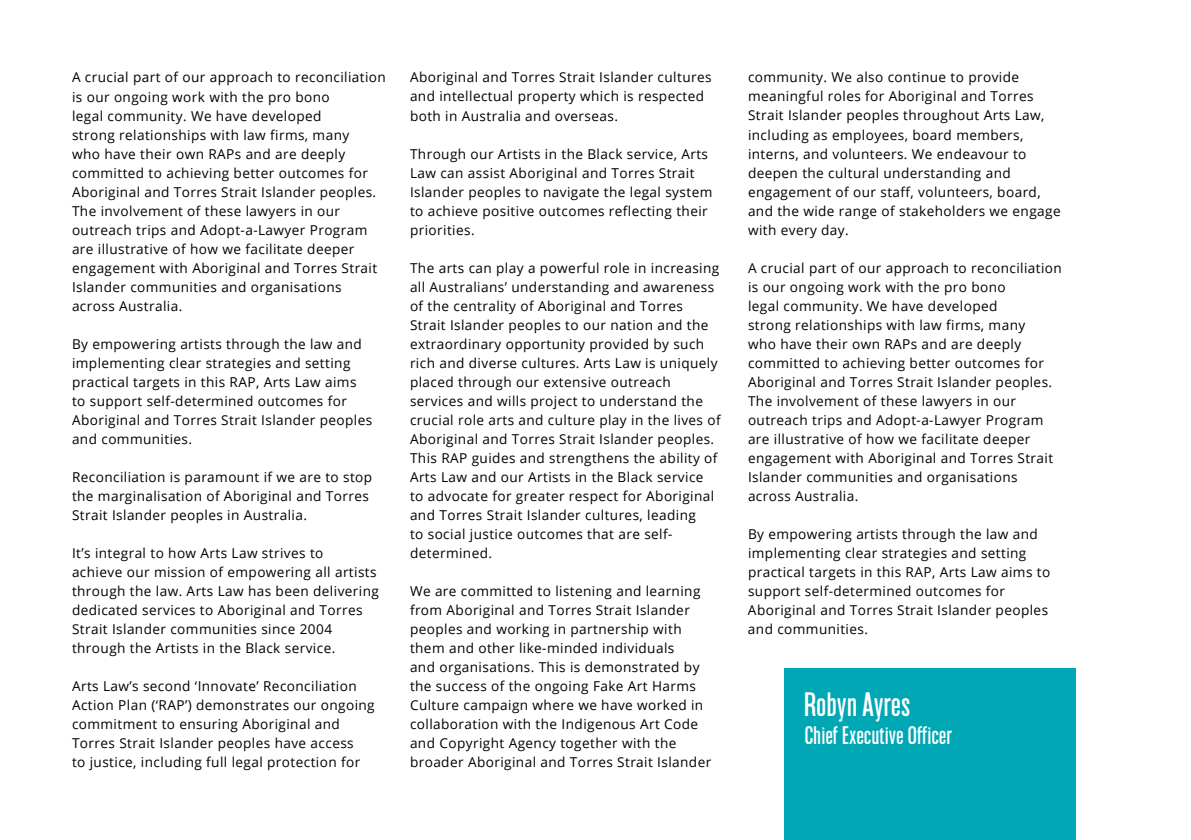
<style>
.page{position:relative;width:1191px;height:840px;background:#fff}
.page>*{position:absolute;margin:0;border:0;box-sizing:border-box;transform-origin:0 0}
.t1{font:32px "Americana";color:#fff}
.t2{font:24px "Americana";color:#fff}
.t3{font:13.6px/19px "Open Sans";letter-spacing:.03em;color:#000}
</style>
<div class="page">
<div style="left:783px;top:667px;width:292px;height:172px;background:#00a7b5"></div>
<p class="t3" style="left:72px;top:68px;width:315px">A crucial part of our approach to reconciliation is our ongoing work with the pro bono<br>legal community. We have developed<br>strong relationships with law firms, many<br>who have their own RAPs and are deeply committed to achieving better outcomes for Aboriginal and Torres Strait Islander peoples.<br>The involvement of these lawyers in our outreach trips and Adopt-a-Lawyer Program are illustrative of how we facilitate deeper engagement with Aboriginal and Torres Strait Islander communities and organisations across Australia.</p>
<p class="t3" style="left:72px;top:334px;width:302px">By empowering artists through the law and implementing clear strategies and setting practical targets in this RAP, Arts Law aims to support self-determined outcomes for Aboriginal and Torres Strait Islander peoples and communities.</p>
<p class="t3" style="left:72px;top:467px;width:302px">Reconciliation is paramount if we are to stop the marginalisation of Aboriginal and Torres<br>Strait Islander peoples in Australia.</p>
<p class="t3" style="left:72px;top:543px;width:308px">It’s integral to how Arts Law strives to<br>achieve our mission of empowering all artists through the law. Arts Law has been delivering dedicated services to Aboriginal and Torres Strait Islander communities since 2004 through the Artists in the Black service.</p>
<p class="t3" style="left:72px;top:676px;width:304px">Arts Law’s second ‘Innovate’ Reconciliation Action Plan (‘RAP’) demonstrates our ongoing commitment to ensuring Aboriginal and Torres Strait Islander peoples have access<br>to justice, including full legal protection for</p>
<p class="t3" style="left:410px;top:68px;width:303px">Aboriginal and Torres Strait Islander cultures and intellectual property which is respected both in Australia and overseas.</p>
<p class="t3" style="left:410px;top:144px;width:304px">Through our Artists in the Black service, Arts Law can assist Aboriginal and Torres Strait Islander peoples to navigate the legal system to achieve positive outcomes reflecting their priorities.</p>
<p class="t3" style="left:410px;top:258px;width:312px">The arts can play a powerful role in increasing all Australians’ understanding and awareness of the centrality of Aboriginal and Torres Strait Islander peoples to our nation and the extraordinary opportunity provided by such rich and diverse cultures. Arts Law is uniquely placed through our extensive outreach services and wills project to understand the crucial role arts and culture play in the lives of Aboriginal and Torres Strait Islander peoples.<br>This RAP guides and strengthens the ability of Arts Law and our Artists in the Black service<br>to advocate for greater respect for Aboriginal and Torres Strait Islander cultures, leading<br>to social justice outcomes that are self&shy;determined.</p>
<p class="t3" style="left:410px;top:581px;width:303px">We are committed to listening and learning from Aboriginal and Torres Strait Islander peoples and working in partnership with them and other like-minded individuals<br>and organisations. This is demonstrated by the success of the ongoing Fake Art Harms Culture campaign where we have worked in collaboration with the Indigenous Art Code and Copyright Agency together with the broader Aboriginal and Torres Strait Islander</p>
<p class="t3" style="left:748px;top:68px;width:314px">community. We also continue to provide meaningful roles for Aboriginal and Torres Strait Islander peoples throughout Arts Law, including as employees, board members, interns, and volunteers. We endeavour to deepen the cultural understanding and engagement of our staff, volunteers, board, and the wide range of stakeholders we engage with every day.</p>
<p class="t3" style="left:748px;top:258px;width:315px">A crucial part of our approach to reconciliation is our ongoing work with the pro bono<br>legal community. We have developed<br>strong relationships with law firms, many<br>who have their own RAPs and are deeply committed to achieving better outcomes for Aboriginal and Torres Strait Islander peoples.<br>The involvement of these lawyers in our outreach trips and Adopt-a-Lawyer Program are illustrative of how we facilitate deeper engagement with Aboriginal and Torres Strait Islander communities and organisations across Australia.</p>
<p class="t3" style="left:748px;top:524px;width:304px">By empowering artists through the law and implementing clear strategies and setting practical targets in this RAP, Arts Law aims to support self-determined outcomes for Aboriginal and Torres Strait Islander peoples and communities.</p>
<h1 class="t1" style="left:804px;top:686px;width:107px">Robyn Ayres</h1>
<h2 class="t2" style="left:804px;top:721px;width:149px">Chief Executive Officer</h2>
</div>
